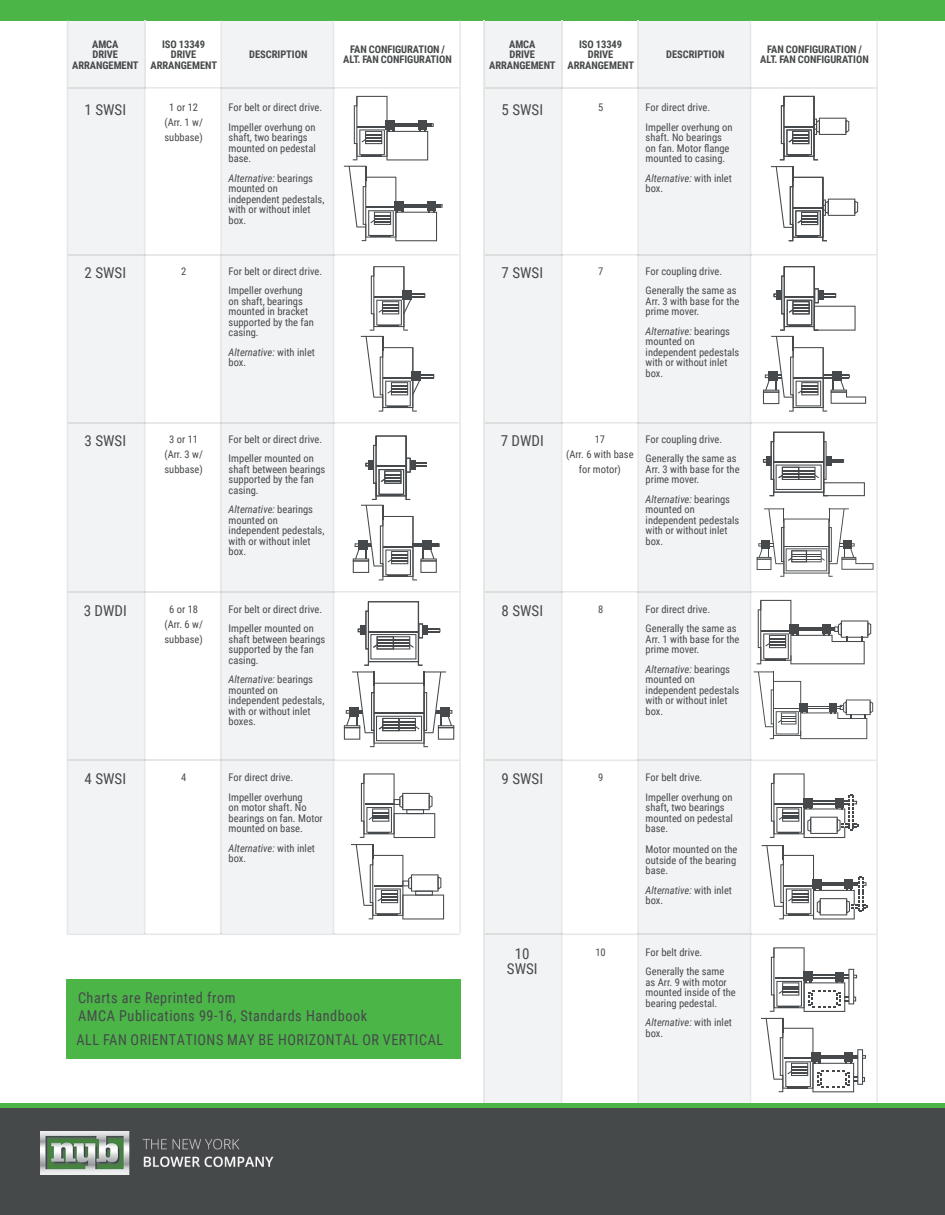
<style>
.page{position:relative;width:945px;height:1215px;background:#fff}
.page>*{position:absolute;margin:0;border:0;box-sizing:border-box;transform-origin:0 0}
.t1{font:15px/18px "Roboto Condensed";letter-spacing:.035em;color:#46494a;scale:.95 1}
.t2{font:15px/15px "Roboto Condensed";letter-spacing:.035em;color:#46494a;text-align:center}
.t3{font:10.5px/10.5px "Roboto Condensed";color:#46494a}
.t4{font:700 10.5px/10.5px "Roboto Condensed";letter-spacing:-.005em;color:#46494a;text-align:center}
.s1{font-style:italic}
</style>
<div class="page">
<div style="left:639px;top:21px;width:111px;height:1082px;background:#f2f3f4"></div>
<div style="left:485px;top:21px;width:76px;height:1082px;background:#f2f3f4"></div>
<div style="left:0;top:1106px;width:945px;height:109px;background:#46494a"></div>
<img style="left:41px;top:1131px;width:232px;height:44px">
<hr style="left:0;top:1103px;width:945px;height:4px;background:#4bb548">
<div style="left:0;top:0;width:945px;height:21px;background:#4bb548"></div>
<svg style="left:67px;top:21px;width:394px;height:914px"></svg>
<hr style="left:639px;top:87px;width:111px;height:2px;background:#dedddd">
<hr style="left:562px;top:87px;width:75px;height:2px;background:#e6e7e7">
<hr style="left:485px;top:87px;width:76px;height:2px;background:#dedddd">
<hr style="left:561px;top:21px;width:1px;height:66px;background:#e6e7e7">
<hr style="left:561px;top:89px;width:1px;height:165px;background:#e6e7e7">
<hr style="left:561px;top:256px;width:1px;height:166px;background:#e6e7e7">
<hr style="left:561px;top:424px;width:1px;height:167px;background:#e6e7e7">
<hr style="left:561px;top:592px;width:1px;height:168px;background:#e6e7e7">
<hr style="left:561px;top:761px;width:1px;height:173px;background:#e6e7e7">
<hr style="left:561px;top:935px;width:1px;height:168px;background:#e6e7e7">
<hr style="left:637px;top:21px;width:2px;height:66px;background:#e6e7e7">
<hr style="left:637px;top:89px;width:2px;height:165px;background:#e6e7e7">
<hr style="left:637px;top:256px;width:2px;height:166px;background:#e6e7e7">
<hr style="left:637px;top:424px;width:2px;height:167px;background:#e6e7e7">
<hr style="left:637px;top:592px;width:2px;height:168px;background:#e6e7e7">
<hr style="left:637px;top:761px;width:2px;height:173px;background:#e6e7e7">
<hr style="left:637px;top:935px;width:2px;height:168px;background:#e6e7e7">
<hr style="left:562px;top:254px;width:75px;height:2px;background:#e6e7e7">
<hr style="left:639px;top:254px;width:111px;height:2px;background:#dedddd">
<hr style="left:485px;top:254px;width:76px;height:2px;background:#dedddd">
<hr style="left:562px;top:591px;width:75px;height:1px;background:#e6e7e7">
<hr style="left:639px;top:591px;width:111px;height:1px;background:#dedddd">
<hr style="left:485px;top:591px;width:76px;height:1px;background:#dedddd">
<hr style="left:562px;top:760px;width:75px;height:1px;background:#e6e7e7">
<hr style="left:639px;top:760px;width:111px;height:1px;background:#dedddd">
<hr style="left:485px;top:760px;width:76px;height:1px;background:#dedddd">
<hr style="left:484px;top:21px;width:1px;height:1082px;background:#e6e7e7">
<hr style="left:562px;top:422px;width:75px;height:2px;background:#e6e7e7">
<hr style="left:639px;top:422px;width:111px;height:2px;background:#dedddd">
<hr style="left:485px;top:422px;width:76px;height:2px;background:#dedddd">
<hr style="left:562px;top:934px;width:75px;height:1px;background:#e6e7e7">
<hr style="left:639px;top:934px;width:111px;height:1px;background:#dedddd">
<hr style="left:485px;top:934px;width:76px;height:1px;background:#dedddd">
<svg style="left:750px;top:21px;width:128px;height:1082px"></svg>
<div style="left:67px;top:979px;width:394px;height:80px;background:#4bb548"></div>
<p class="t4" style="left:72px;top:38px;width:68px">AMCA<br>DRIVE<br>ARRANGEMENT</p>
<p class="t4" style="left:151px;top:38px;width:68px">ISO 13349<br>DRIVE<br>ARRANGEMENT</p>
<h1 class="t2" style="left:85px;top:101px;width:43px">1 SWSI</h1>
<p class="t3" style="left:164px;top:100px;width:40px;line-height:15px;text-align:center">1 or 12 (Arr. 1 w/ subbase)</p>
<p class="t4" style="left:249px;top:49px;width:60px">DESCRIPTION</p>
<p class="t4" style="left:343px;top:44px;width:110px">FAN CONFIGURATION /<br>ALT. FAN CONFIGURATION</p>
<p class="t3" style="left:229px;top:98px;width:95px;line-height:19.5px">For belt or direct drive.<br>Impeller overhung on</p>
<p class="t3" style="left:229px;top:132px;width:89px">shaft, two bearings mounted on pedestal base.</p>
<p class="t3" style="left:229px;top:173px;width:97px"><span class="s1">Alternative:</span> bearings mounted on independent pedestals, with or without inlet box.</p>
<h1 class="t2" style="left:85px;top:265px;width:43px">2 SWSI</h1>
<p class="t3" style="left:181px;top:265px;width:7px">2</p>
<p class="t3" style="left:229px;top:261px;width:95px;line-height:19.5px">For belt or direct drive.<br>Impeller overhung</p>
<p class="t3" style="left:229px;top:295px;width:87px">on shaft, bearings mounted in bracket supported by the fan casing.</p>
<p class="t3" style="left:229px;top:346px;width:88px"><span class="s1">Alternative:</span> with inlet box.</p>
<h1 class="t2" style="left:85px;top:433px;width:43px">3 SWSI</h1>
<p class="t3" style="left:164px;top:431px;width:40px;line-height:15px;text-align:center">3 or 11 (Arr. 3 w/ subbase)</p>
<p class="t3" style="left:229px;top:429px;width:95px;line-height:19.5px">For belt or direct drive.<br>Impeller mounted on</p>
<p class="t3" style="left:229px;top:463px;width:98px">shaft between bearings supported by the fan casing.</p>
<p class="t3" style="left:229px;top:504px;width:97px"><span class="s1">Alternative:</span> bearings mounted on independent pedestals, with or without inlet box.</p>
<h1 class="t2" style="left:84px;top:603px;width:45px">3 DWDI</h1>
<p class="t3" style="left:164px;top:601px;width:40px;line-height:15px;text-align:center">6 or 18 (Arr. 6 w/ subbase)</p>
<p class="t3" style="left:229px;top:599px;width:95px;line-height:19.5px">For belt or direct drive.<br>Impeller mounted on</p>
<p class="t3" style="left:229px;top:633px;width:98px">shaft between bearings supported by the fan casing.</p>
<p class="t3" style="left:229px;top:674px;width:97px"><span class="s1">Alternative:</span> bearings mounted on independent pedestals, with or without inlet boxes.</p>
<h1 class="t2" style="left:85px;top:771px;width:43px">4 SWSI</h1>
<p class="t3" style="left:181px;top:772px;width:7px">4</p>
<p class="t3" style="left:229px;top:767px;width:76px;line-height:19.5px">For direct drive.<br>Impeller overhung</p>
<p class="t3" style="left:229px;top:802px;width:96px">on motor shaft. No bearings on fan. Motor mounted on base.</p>
<p class="t3" style="left:229px;top:842px;width:88px"><span class="s1">Alternative:</span> with inlet box.</p>
<h1 class="t1" style="left:78px;top:988px;width:306px">Charts are Reprinted from<br>AMCA Publications 99-16, Standards Handbook</h1>
<h1 class="t1" style="left:77px;top:1030px;width:387px">ALL FAN ORIENTATIONS MAY BE HORIZONTAL OR VERTICAL</h1>
<p class="t4" style="left:489px;top:38px;width:68px">AMCA<br>DRIVE<br>ARRANGEMENT</p>
<p class="t4" style="left:568px;top:38px;width:68px">ISO 13349<br>DRIVE<br>ARRANGEMENT</p>
<h1 class="t2" style="left:502px;top:101px;width:43px">5 SWSI</h1>
<p class="t3" style="left:598px;top:102px;width:7px">5</p>
<p class="t4" style="left:666px;top:49px;width:60px">DESCRIPTION</p>
<p class="t4" style="left:760px;top:44px;width:110px">FAN CONFIGURATION /<br>ALT. FAN CONFIGURATION</p>
<p class="t3" style="left:646px;top:98px;width:88px;line-height:19.5px">For direct drive.<br>Impeller overhung on</p>
<p class="t3" style="left:646px;top:132px;width:85px">shaft. No bearings on fan. Motor flange mounted to casing.</p>
<p class="t3" style="left:646px;top:173px;width:88px"><span class="s1">Alternative:</span> with inlet box.</p>
<h1 class="t2" style="left:502px;top:265px;width:43px">7 SWSI</h1>
<p class="t3" style="left:598px;top:265px;width:7px">7</p>
<p class="t3" style="left:646px;top:261px;width:93px;line-height:19.5px">For coupling drive.<br>Generally the same as</p>
<p class="t3" style="left:646px;top:295px;width:95px">Arr. 3 with base for the prime mover.</p>
<p class="t3" style="left:646px;top:325px;width:95px"><span class="s1">Alternative:</span> bearings mounted on independent pedestals with or without inlet box.</p>
<h1 class="t2" style="left:501px;top:433px;width:45px">7 DWDI</h1>
<p class="t3" style="left:566px;top:431px;width:69px;line-height:15px;text-align:center">17<br>(Arr. 6 with base for motor)</p>
<p class="t3" style="left:646px;top:429px;width:93px;line-height:19.5px">For coupling drive.<br>Generally the same as</p>
<p class="t3" style="left:646px;top:463px;width:95px">Arr. 3 with base for the prime mover.</p>
<p class="t3" style="left:646px;top:493px;width:95px"><span class="s1">Alternative:</span> bearings mounted on independent pedestals with or without inlet box.</p>
<h1 class="t2" style="left:502px;top:603px;width:43px">8 SWSI</h1>
<p class="t3" style="left:598px;top:603px;width:7px">8</p>
<p class="t3" style="left:646px;top:599px;width:93px;line-height:19.5px">For direct drive.<br>Generally the same as</p>
<p class="t3" style="left:646px;top:633px;width:95px">Arr. 1 with base for the prime mover.</p>
<p class="t3" style="left:646px;top:663px;width:95px"><span class="s1">Alternative:</span> bearings mounted on independent pedestals with or without inlet box.</p>
<h1 class="t2" style="left:502px;top:771px;width:43px">9 SWSI</h1>
<p class="t3" style="left:598px;top:772px;width:7px">9</p>
<p class="t3" style="left:646px;top:767px;width:88px;line-height:19.5px">For belt drive.<br>Impeller overhung on</p>
<p class="t3" style="left:646px;top:802px;width:89px">shaft, two bearings mounted on pedestal base.</p>
<p class="t3" style="left:646px;top:844px;width:93px;text-align:justify">Motor mounted on the outside of the bearing base.</p>
<p class="t3" style="left:646px;top:884px;width:88px"><span class="s1">Alternative:</span> with inlet box.</p>
<h1 class="t2" style="left:507px;top:946px;width:32px">10<br>SWSI</h1>
<p class="t3" style="left:595px;top:946px;width:12px">10</p>
<p class="t3" style="left:646px;top:942px;width:80px;line-height:19.5px">For belt drive.<br>Generally the same</p>
<p class="t3" style="left:646px;top:976px;width:92px">as Arr. 9 with motor mounted inside of the bearing pedestal.</p>
<p class="t3" style="left:646px;top:1017px;width:88px"><span class="s1">Alternative:</span> with inlet box.</p>
</div>
